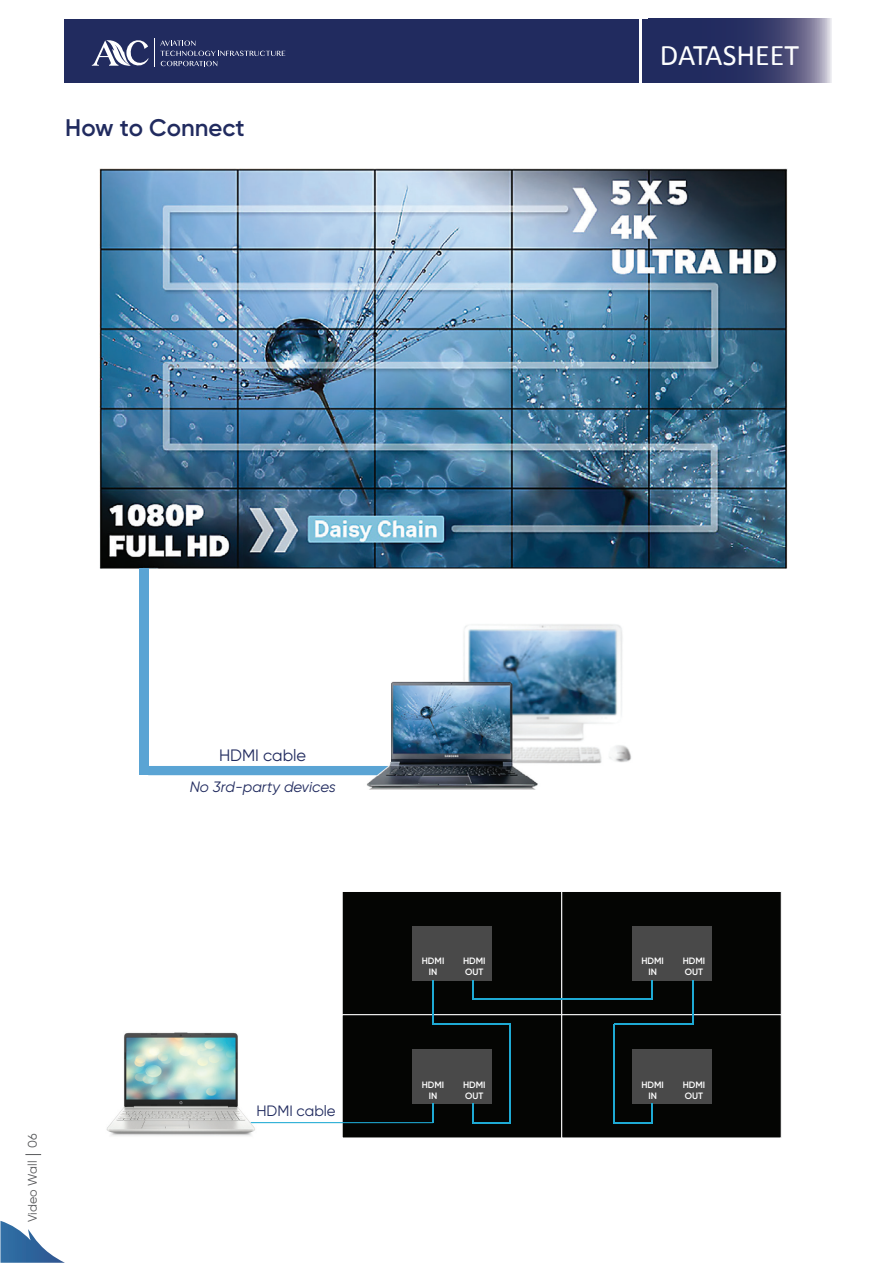
<style>
.page{position:relative;width:893px;height:1263px;background:#fff}
.page>*{position:absolute;margin:0;border:0;box-sizing:border-box;transform-origin:0 0}
.t1{font:30px "Calibri";color:#fdfefe}
.t2{font:600 24px "SVN Gilroy";color:#212b5f}
.t3{font:16.5px "SVN Gilroy";color:#212b5f}
.t4{font:italic 15px "SVN Gilroy";color:#212b5f}
.t5{font:15px "SVN Gilroy";color:#212b5f}
.t6{font:12.45px "SVN Gilroy";color:#58595b}
.t7{font:600 9.15px/11.1px "SVN Gilroy";color:#fff;text-align:center}
</style>
<div class="page">
<img style="left:106px;top:1032px;width:154px;height:104px">
<div style="left:64px;top:19px;width:596px;height:64px;background:#212b5f"></div>
<svg style="left:92px;top:38px;width:193px;height:29px"></svg>
<svg style="left:660px;top:19px;width:171px;height:64px"></svg>
<hr style="left:639px;top:13px;width:2px;height:76px;background:#fff">
<svg style="left:25px;top:1154px;width:16px;height:1px"></svg>
<svg style="left:0;top:1221px;width:65px;height:42px"></svg>
<img style="left:99px;top:168px;width:689px;height:400px">
<img style="left:312px;top:624px;width:319px;height:165px">
<div style="left:139px;top:568px;width:10px;height:207px;background:#5aa4d4"></div>
<div style="left:149px;top:766px;width:239px;height:9px;background:#5aa4d4"></div>
<div style="left:342px;top:891px;width:220px;height:124px;background:#040503;border:1px solid #fff"></div>
<div style="left:412px;top:925px;width:80px;height:55px;background:#494949"></div>
<hr style="left:472px;top:980px;width:2px;height:20px;background:#1eaad4">
<div style="left:562px;top:891px;width:219px;height:124px;background:#040503;border:1px solid #fff"></div>
<div style="left:632px;top:925px;width:79px;height:55px;background:#494949"></div>
<svg style="left:652px;top:980px;width:1px;height:19px"></svg>
<div style="left:342px;top:1014px;width:220px;height:124px;background:#040503;border:1px solid #fff"></div>
<div style="left:412px;top:1049px;width:80px;height:55px;background:#494949"></div>
<svg style="left:472px;top:1104px;width:2px;height:19px"></svg>
<div style="left:562px;top:1014px;width:219px;height:124px;background:#040503;border:1px solid #fff"></div>
<div style="left:632px;top:1049px;width:79px;height:55px;background:#494949"></div>
<svg style="left:652px;top:1104px;width:1px;height:18px"></svg>
<hr style="left:510px;top:1024px;width:1px;height:99px;background:#1eaad4">
<hr style="left:473px;top:1122px;width:38px;height:1px;background:#1eaad4">
<hr style="left:473px;top:999px;width:180px;height:1px;background:#1eaad4">
<hr style="left:432px;top:1024px;width:79px;height:1px;background:#1eaad4">
<svg style="left:250px;top:1104px;width:183px;height:19px"></svg>
<hr style="left:614px;top:1024px;width:1px;height:99px;background:#1eaad4">
<hr style="left:614px;top:1122px;width:39px;height:1px;background:#1eaad4">
<hr style="left:614px;top:1024px;width:79px;height:1px;background:#1eaad4">
<hr style="left:432px;top:980px;width:1px;height:45px;background:#1eaad4">
<hr style="left:692px;top:980px;width:1px;height:45px;background:#1eaad4">
<div style="left:298px;top:672px;width:93px;height:89px;background:#fff"></div>
<h2 class="t2" style="left:65px;top:110px;width:181px">How to Connect</h2>
<h1 class="t1" style="left:660px;top:37px;width:141px">DATASHEET</h1>
<h3 class="t6" style="left:24px;top:1222px;width:90px;rotate:-90deg">Video Wall 06</h3>
<h3 class="t3" style="left:219px;top:744px;width:89px">HDMI cable</h3>
<h3 class="t4" style="left:190px;top:776px;width:148px">No 3rd-party devices</h3>
<h3 class="t5" style="left:256px;top:1100px;width:81px">HDMI cable</h3>
<p class="t7" style="left:422px;top:955px;width:24px">HDMI<br>IN</p>
<p class="t7" style="left:463px;top:955px;width:24px;text-align:left">HDMI<br>OUT</p>
<p class="t7" style="left:641px;top:955px;width:24px">HDMI<br>IN</p>
<p class="t7" style="left:683px;top:955px;width:24px;text-align:left">HDMI<br>OUT</p>
<p class="t7" style="left:422px;top:1078px;width:24px">HDMI<br>IN</p>
<p class="t7" style="left:463px;top:1078px;width:24px;text-align:left">HDMI<br>OUT</p>
<p class="t7" style="left:641px;top:1078px;width:24px">HDMI<br>IN</p>
<p class="t7" style="left:683px;top:1078px;width:24px;text-align:left">HDMI<br>OUT</p>
</div>
